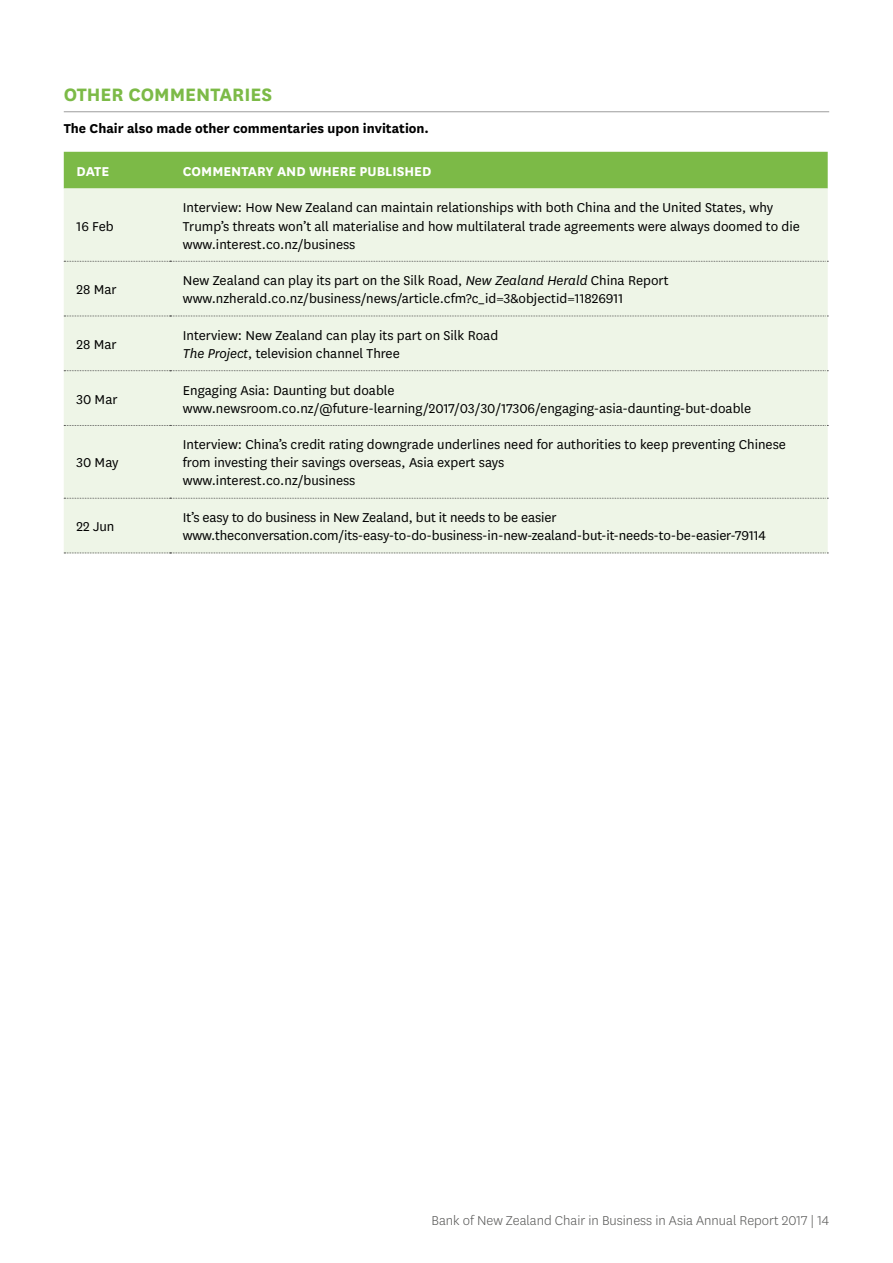
<style>
.page{position:relative;width:893px;height:1263px;background:#fff}
.page>*{position:absolute;margin:0;border:0;box-sizing:border-box;transform-origin:0 0}
.t1{font:700 21px "National";color:#7cba47}
.t2{font:15px/18px "National";color:#000}
.t3{font:300 15px "National";color:#575756}
.t4{font:700 15px "National";color:#000}
.t5{font:700 15px "National";color:#fff}
.s1{font-style:italic}
</style>
<div class="page">
<hr style="left:64px;top:111px;width:765px;height:1px;background:#9d9d9c">
<div style="left:64px;top:152px;width:764px;height:36px;background:#7cba47"></div>
<div style="left:64px;top:188px;width:764px;height:365px;background:#eef5e7"></div>
<svg style="left:64px;top:261px;width:764px;height:1px"></svg>
<svg style="left:64px;top:316px;width:764px;height:1px"></svg>
<svg style="left:64px;top:370px;width:764px;height:1px"></svg>
<svg style="left:64px;top:425px;width:764px;height:1px"></svg>
<svg style="left:64px;top:498px;width:764px;height:1px"></svg>
<svg style="left:64px;top:553px;width:764px;height:1px"></svg>
<h1 class="t1" style="left:64px;top:79px;width:210px">OTHER COMMENTARIES</h1>
<p class="t4" style="left:64px;top:118px;width:367px">The Chair also made other commentaries upon invitation.</p>
<p class="t5" style="left:77px;top:161px;width:34px">DATE</p>
<p class="t5" style="left:183px;top:161px;width:250px">COMMENTARY AND WHERE PUBLISHED</p>
<p class="t2" style="left:77px;top:216px;width:39px">16 Feb</p>
<p class="t2" style="left:183px;top:198px;width:619px">Interview: How New Zealand can maintain relationships with both China and the United States, why<br>Trump’s threats won’t all materialise and how multilateral trade agreements were always doomed to die www.interest.co.nz/business</p>
<p class="t2" style="left:77px;top:280px;width:42px">28 Mar</p>
<p class="t2" style="left:183px;top:271px;width:487px">New Zealand can play its part on the Silk Road, <span class="s1">New Zealand Herald</span> China Report www.nzherald.co.nz/business/news/article.cfm?c_id=3&amp;objectid=11826911</p>
<p class="t2" style="left:77px;top:335px;width:42px">28 Mar</p>
<p class="t2" style="left:183px;top:326px;width:317px">Interview: New Zealand can play its part on Silk Road<br><span class="s1">The Project</span>, television channel Three</p>
<p class="t2" style="left:77px;top:389px;width:43px">30 Mar</p>
<p class="t2" style="left:183px;top:380px;width:570px">Engaging Asia: Daunting but doable www.newsroom.co.nz/@future-learning/2017/03/30/17306/engaging-asia-daunting-but-doable</p>
<p class="t2" style="left:77px;top:453px;width:44px">30 May</p>
<p class="t2" style="left:183px;top:435px;width:605px">Interview: China’s credit rating downgrade underlines need for authorities to keep preventing Chinese from investing their savings overseas, Asia expert says<br>www.interest.co.nz/business</p>
<p class="t2" style="left:77px;top:517px;width:39px">22 Jun</p>
<p class="t2" style="left:183px;top:508px;width:584px">It’s easy to do business in New Zealand, but it needs to be easier www.theconversation.com/its-easy-to-do-business-in-new-zealand-but-it-needs-to-be-easier-79114</p>
<p class="t3" style="left:431px;top:1211px;width:399px">Bank of New Zealand Chair in Business in Asia Annual Report 2017 | 14</p>
</div>
